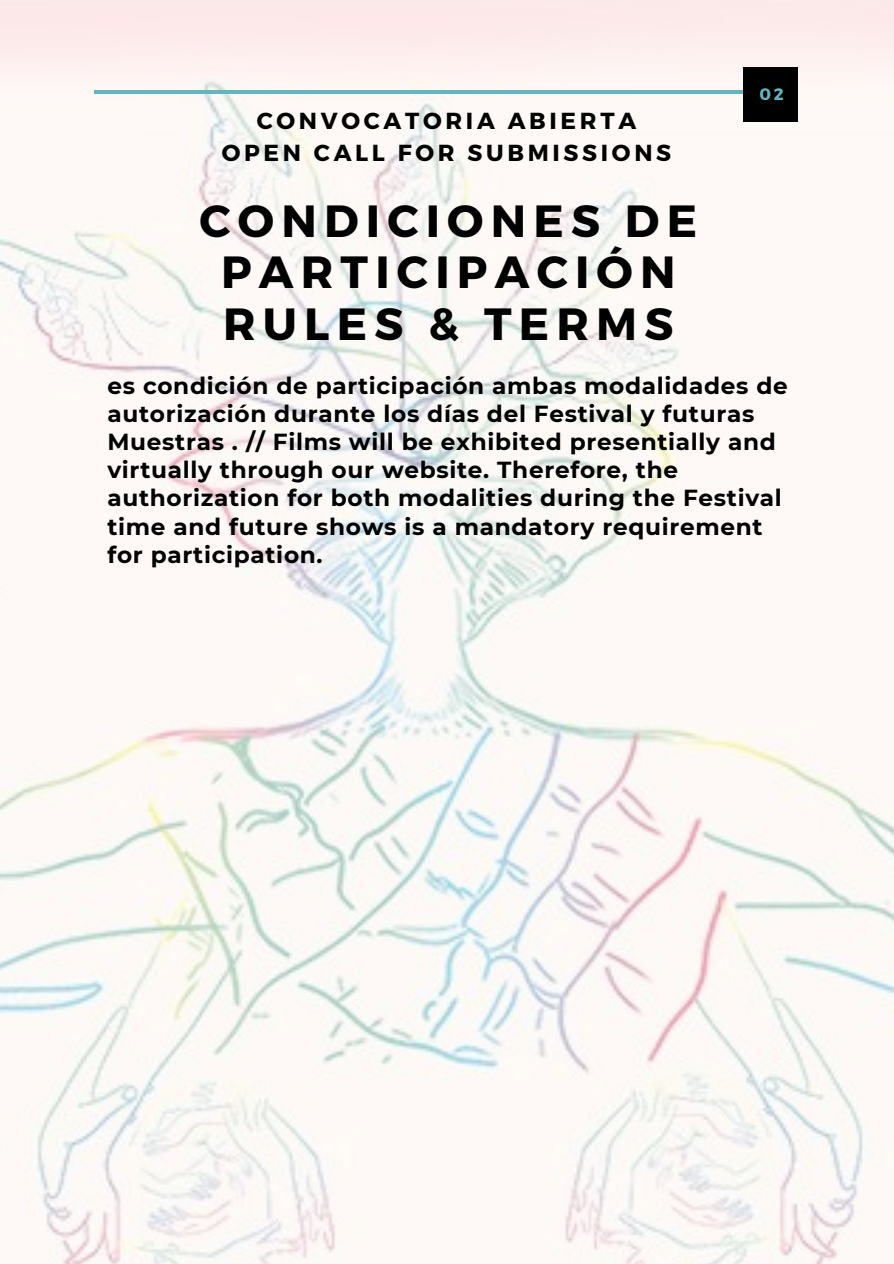
<style>
.page{position:relative;width:894px;height:1264px;background:#fff}
.page>*{position:absolute;margin:0;border:0;box-sizing:border-box;transform-origin:0 0}
.t1{font:700 45px/51.8px "Montserrat";letter-spacing:.16em;color:#000;text-align:center}
.t2{font:700 23.25px/28.2px "Montserrat";letter-spacing:.03em;color:#000}
.t3{font:700 23.25px "Montserrat";letter-spacing:.16em;color:#000}
.t4{font:700 16.5px "Montserrat";color:#65b5be}
</style>
<div class="page">
<img style="left:0;top:0;width:893px;height:1263px">
<hr style="left:95px;top:90px;width:702px;height:3px;background:#65b5be">
<div style="left:743px;top:68px;width:54px;height:53px;background:#000"></div>
<p class="t3" style="left:257px;top:106px;width:381px">CONVOCATORIA ABIERTA</p>
<p class="t3" style="left:222px;top:137px;width:451px">OPEN CALL FOR SUBMISSIONS</p>
<p class="t1" style="left:199px;top:192px;width:499px">CONDICIONES DE<br>PARTICIPACIÓN</p>
<p class="t1" style="left:223px;top:296px;width:452px">RULES &amp; TERMS</p>
<p class="t4" style="left:759px;top:84px;width:26px">02</p>
<p class="t2" style="left:107px;top:371px;width:681px">es condición de participación ambas modalidades de autorización durante los días del Festival y futuras Muestras . // Films will be exhibited presentially and virtually through our website. Therefore, the authorization for both modalities during the Festival time and future shows is a mandatory requirement for participation.</p>
</div>
